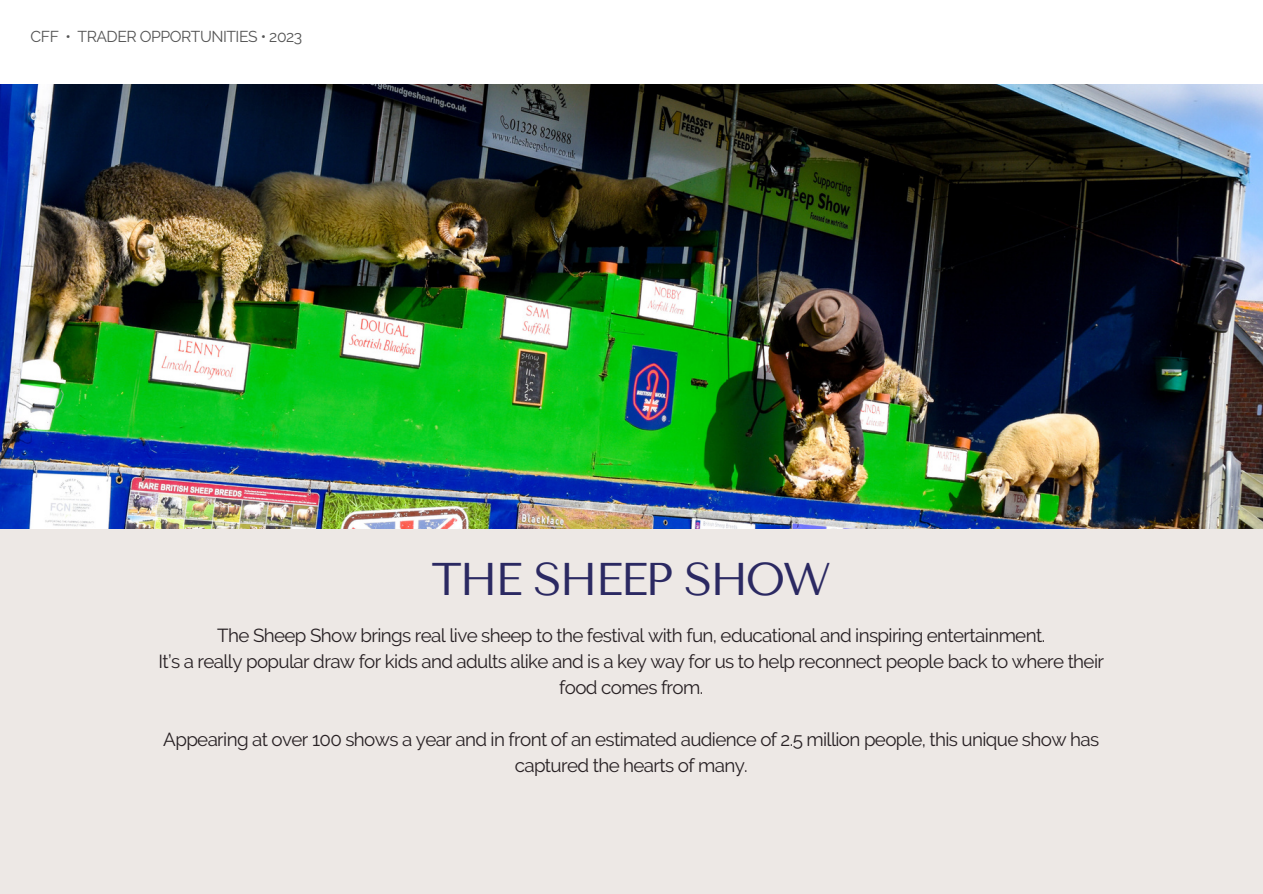
<style>
.page{position:relative;width:1263px;height:894px;background:#fff}
.page>*{position:absolute;margin:0;border:0;box-sizing:border-box;transform-origin:0 0}
.t1{font:45.6px "Tenor Sans";letter-spacing:-.055em;color:#2b2962}
.t2{font:18.75px/25.8px "Raleway";letter-spacing:-.035em;color:#272023;text-align:center}
.t3{font:15.75px "Raleway";letter-spacing:-.03em;color:#545454}
</style>
<div class="page">
<div style="left:0;top:0;width:1263px;height:893px;background:#ede8e5"></div>
<div style="left:0;top:0;width:1263px;height:84px;background:#fff"></div>
<img style="left:0;top:84px;width:1263px;height:444px">
<p class="t3" style="left:31px;top:27px;width:273px">CFF • TRADER OPPORTUNITIES • 2023</p>
<h1 class="t1" style="left:431px;top:552px;width:401px">THE SHEEP SHOW</h1>
<p class="t2" style="left:158px;top:622px;width:947px">The Sheep Show brings real live sheep to the festival with fun, educational and inspiring entertainment.<br>It’s a really popular draw for kids and adults alike and is a key way for us to help reconnect people back to where their food comes from.</p>
<p class="t2" style="left:163px;top:726px;width:937px">Appearing at over 100 shows a year and in front of an estimated audience of 2.5 million people, this unique show has captured the hearts of many.</p>
</div>
